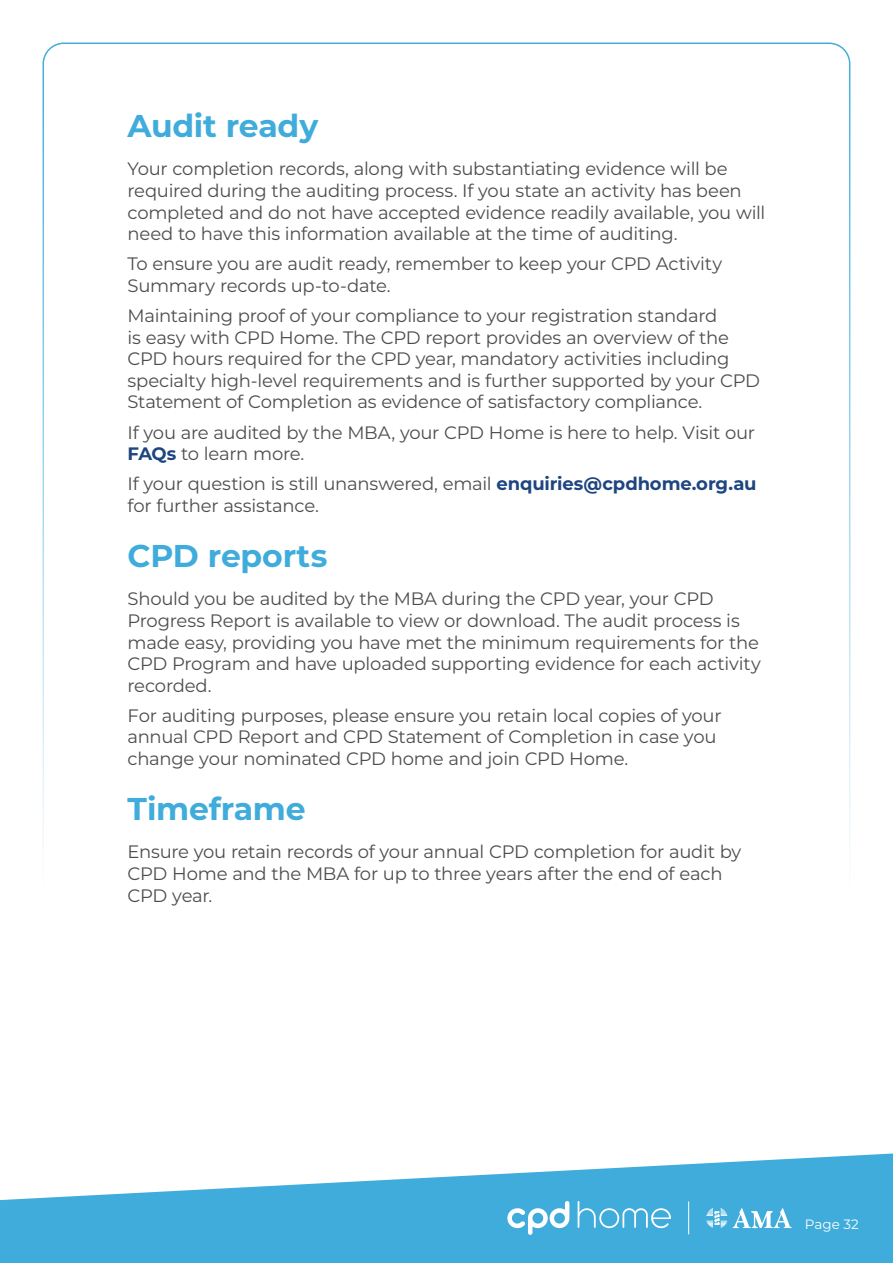
<style>
.page{position:relative;width:893px;height:1263px;background:#fff}
.page>*{position:absolute;margin:0;border:0;box-sizing:border-box;transform-origin:0 0}
.t1{font:700 31.5px "Montserrat";letter-spacing:-.01em;color:#3facdb}
.t2{font:18px/21.6px "Montserrat";letter-spacing:-.015em;color:#4c4d4d}
.t3{font:13.5px "Montserrat";color:#fff}
.s1{font-weight:700;color:#1e4580}
</style>
<div class="page">
<svg style="left:0;top:1153px;width:893px;height:110px;fill:#3facdb"></svg>
<svg style="left:507px;top:1201px;width:62px;height:34px"></svg>
<svg style="left:578px;top:1201px;width:93px;height:27px;background:#61bae1"></svg>
<svg style="left:706px;top:1208px;width:86px;height:20px"></svg>
<hr style="left:688px;top:1201px;width:1px;height:33px;background:#fff">
<h1 class="t1" style="left:128px;top:103px;width:192px">Audit ready</h1>
<p class="t2" style="left:128px;top:158px;width:639px">Your completion records, along with substantiating evidence will be required during the auditing process. If you state an activity has been completed and do not have accepted evidence readily available, you will need to have this information available at the time of auditing.</p>
<p class="t2" style="left:128px;top:252px;width:596px">To ensure you are audit ready, remember to keep your CPD Activity<br>Summary records up-to-date.</p>
<p class="t2" style="left:128px;top:304px;width:634px">Maintaining proof of your compliance to your registration standard<br>is easy with CPD Home. The CPD report provides an overview of the CPD hours required for the CPD year, mandatory activities including specialty high-level requirements and is further supported by your CPD Statement of Completion as evidence of satisfactory compliance.</p>
<p class="t2" style="left:128px;top:421px;width:629px">If you are audited by the MBA, your CPD Home is here to help. Visit our<br><span class="s1">FAQs</span> to learn more.</p>
<p class="t2" style="left:128px;top:472px;width:630px">If your question is still unanswered, email <span class="s1">enquiries@cpdhome.org.au </span>for further assistance.</p>
<h1 class="t1" style="left:128px;top:533px;width:201px">CPD reports</h1>
<p class="t2" style="left:128px;top:587px;width:635px">Should you be audited by the MBA during the CPD year, your CPD Progress Report is available to view or download. The audit process is made easy, providing you have met the minimum requirements for the CPD Program and have uploaded supporting evidence for each activity recorded.</p>
<p class="t2" style="left:128px;top:704px;width:595px">For auditing purposes, please ensure you retain local copies of your annual CPD Report and CPD Statement of Completion in case you change your nominated CPD home and join CPD Home.</p>
<h1 class="t1" style="left:128px;top:786px;width:180px">Timeframe</h1>
<p class="t2" style="left:128px;top:841px;width:615px">Ensure you retain records of your annual CPD completion for audit by<br>CPD Home and the MBA for up to three years after the end of each<br>CPD year.</p>
<p class="t3" style="left:805px;top:1215px;width:56px">Page 32</p>
</div>
